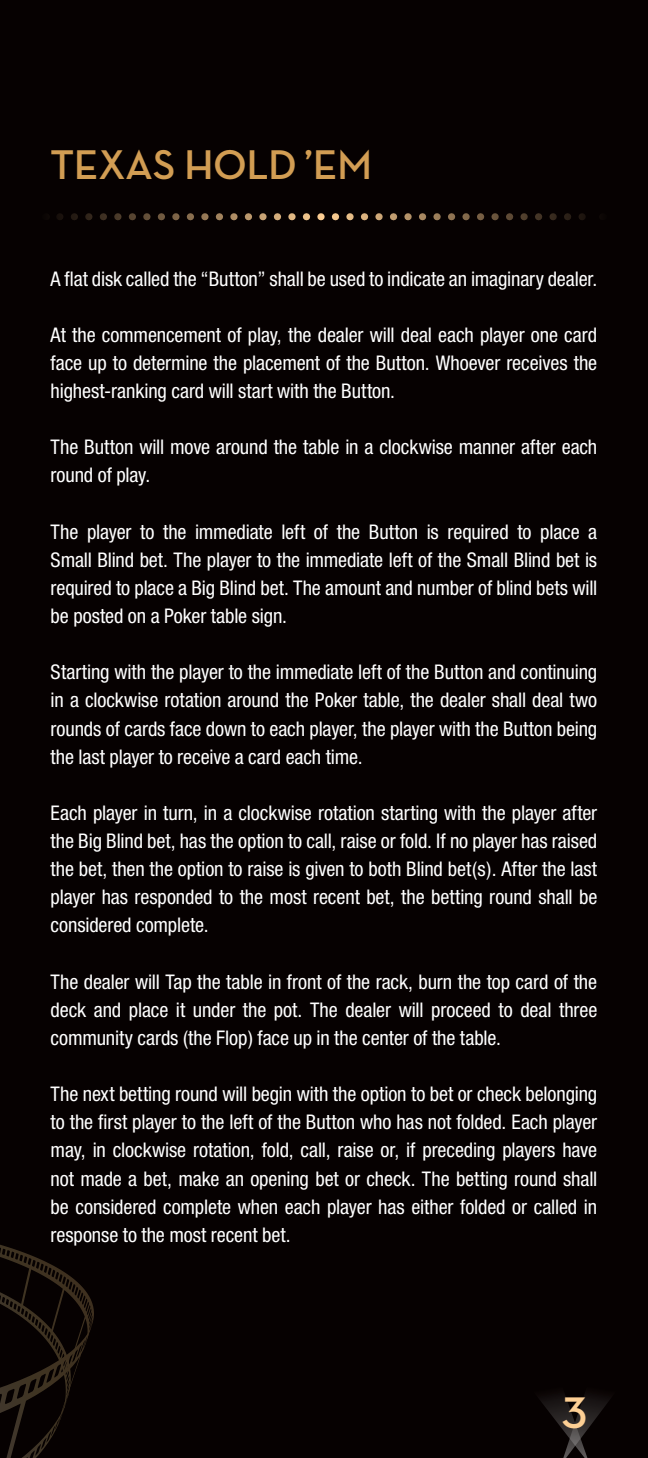
<style>
.page{position:relative;width:648px;height:1458px;background:#060101}
.page>*{position:absolute;margin:0;border:0;box-sizing:border-box;transform-origin:0 0}
.t1{font:700 45px "Neutra Disp";color:#fdcf94}
.t2{font:700 42.3px "Neutra Disp";color:#d29d53}
.t3{font:condensed 20.25px/28.1px "Helvetica Neue";letter-spacing:-.005em;color:#fff;text-align:justify}
</style>
<div class="page">
<svg style="left:540px;top:1394px;width:70px;height:64px"></svg>
<svg style="left:0;top:1245px;width:94px;height:213px"></svg>
<svg style="left:60px;top:213px;width:526px;height:7px"></svg>
<p class="t2" style="left:51px;top:141px;width:323px">TEXAS HOLD ’EM</p>
<p class="t3" style="left:51px;top:264px;width:548px">A flat disk called the “Button” shall be used to indicate an imaginary dealer.</p>
<p class="t3" style="left:51px;top:320px;width:548px">At the commencement of play, the dealer will deal each player one card face up to determine the placement of the Button. Whoever receives the highest-ranking card will start with the Button.</p>
<p class="t3" style="left:51px;top:433px;width:548px">The Button will move around the table in a clockwise manner after each round of play.</p>
<p class="t3" style="left:51px;top:517px;width:548px">The player to the immediate left of the Button is required to place a Small Blind bet. The player to the immediate left of the Small Blind bet is required to place a Big Blind bet. The amount and number of blind bets will be posted on a Poker table sign.</p>
<p class="t3" style="left:51px;top:658px;width:548px">Starting with the player to the immediate left of the Button and continuing in a clockwise rotation around the Poker table, the dealer shall deal two rounds of cards face down to each player, the player with the Button being the last player to receive a card each time.</p>
<p class="t3" style="left:51px;top:799px;width:548px">Each player in turn, in a clockwise rotation starting with the player after the Big Blind bet, has the option to call, raise or fold. If no player has raised the bet, then the option to raise is given to both Blind bet(s). After the last player has responded to the most recent bet, the betting round shall be considered complete.</p>
<p class="t3" style="left:51px;top:967px;width:548px">The dealer will Tap the table in front of the rack, burn the top card of the deck and place it under the pot. The dealer will proceed to deal three community cards (the Flop) face up in the center of the table.</p>
<p class="t3" style="left:51px;top:1080px;width:548px">The next betting round will begin with the option to bet or check belonging to the first player to the left of the Button who has not folded. Each player may, in clockwise rotation, fold, call, raise or, if preceding players have not made a bet, make an opening bet or check. The betting round shall be considered complete when each player has either folded or called in response to the most recent bet.</p>
<p class="t1" style="left:562px;top:1387px;width:27px">3</p>
</div>
